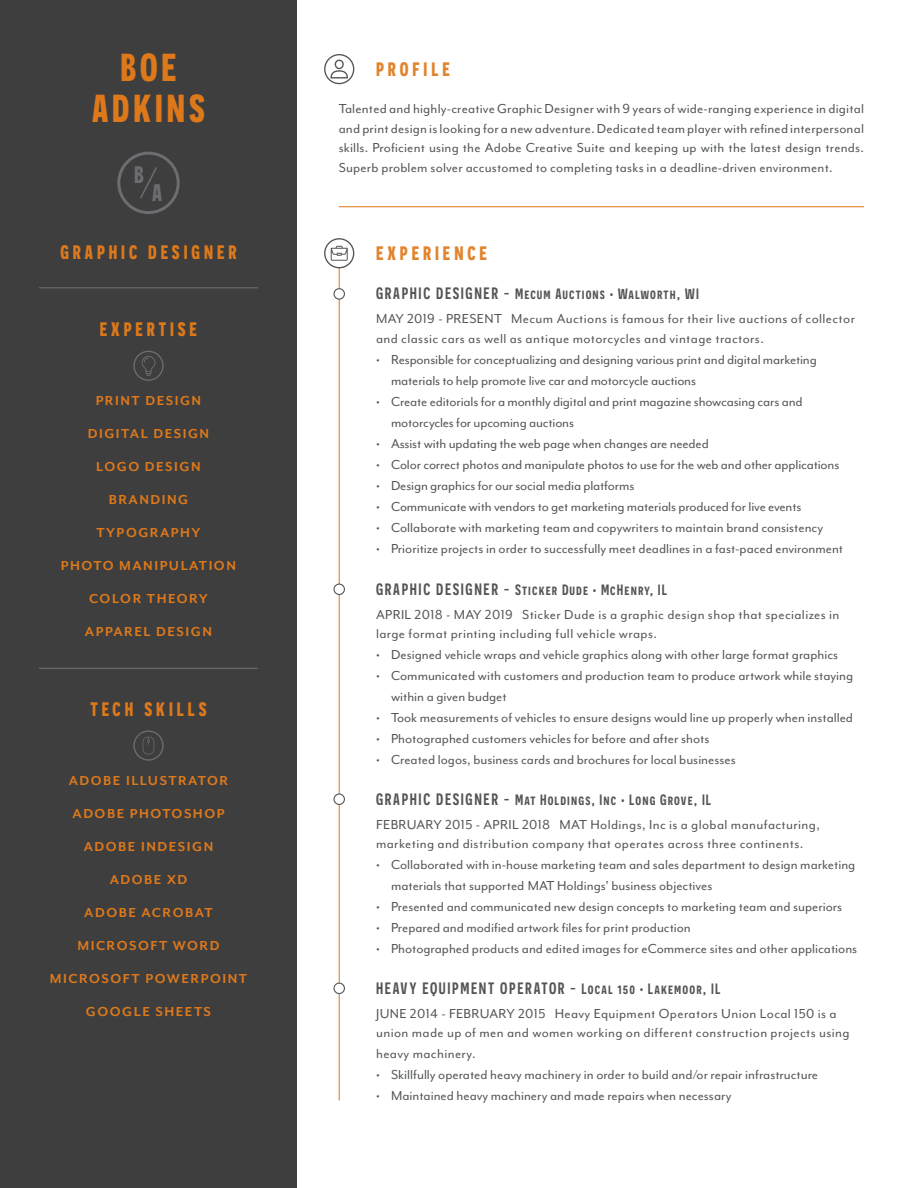
<style>
.page{position:relative;width:918px;height:1188px;background:#fff}
.page>*{position:absolute;margin:0;border:0;box-sizing:border-box;transform-origin:0 0}
.t1{font:700 39px/40.5px "Novecentosanscondensed";letter-spacing:.1em;color:#de791b;text-align:center}
.t2{font:700 24px "Novecentosanscondensed";color:#6c6d70}
.t3{font:700 19.5px "Novecentosanscondensed";letter-spacing:.2em;color:#de791b}
.t4{font:700 19.5px "Novecentosanscondensed";letter-spacing:.2em;color:#e2842e}
.t5{font:600 16.5px "Novecentosanscondensed";letter-spacing:.1em;color:#545557}
.t6{font:15px/21px "Mr Eaves Mod OT";color:#545557}
.t7{font:15px/19.5px "Mr Eaves Mod OT";letter-spacing:.025em;color:#545557}
.t8{font:700 15px "Mr Eaves Mod OT";letter-spacing:.1em;color:#de791b}
.t9{font:600 15px "Novecentosanscondensed";letter-spacing:.075em;color:#545557}
.s1{font-size:16.5px}
.s2{font-size:15px}
</style>
<div class="page">
<div style="left:0;top:0;width:297px;height:1188px;background:#3e3e3f"></div>
<svg style="left:141px;top:356px;width:15px;height:20px"></svg>
<div style="left:133px;top:351px;width:31px;height:30px;border:1px solid #6c6d70;border-radius:50%"></div>
<hr style="left:39px;top:668px;width:219px;height:1px;background:#6c6d70">
<svg style="left:143px;top:737px;width:11px;height:17px"></svg>
<div style="left:133px;top:730px;width:31px;height:31px;border:1px solid #6c6d70;border-radius:50%"></div>
<div style="left:117px;top:152px;width:63px;height:62px;border:3px solid #6c6d70;border-radius:50%"></div>
<svg style="left:140px;top:167px;width:17px;height:32px"></svg>
<hr style="left:39px;top:287px;width:219px;height:1px;background:#6c6d70">
<svg style="left:325px;top:55px;width:29px;height:29px"></svg>
<div style="left:324px;top:54px;width:30px;height:30px;border:1px solid #545557;border-radius:50%"></div>
<svg style="left:330px;top:60px;width:18px;height:18px"></svg>
<hr style="left:339px;top:262px;width:1px;height:838px;background:#e2842e">
<svg style="left:334px;top:289px;width:10px;height:10px"></svg>
<div style="left:333px;top:288px;width:12px;height:12px;border:1px solid #545557;border-radius:50%"></div>
<div style="left:334px;top:584px;width:10px;height:10px;background:#fff;border-radius:50%"></div>
<div style="left:333px;top:584px;width:12px;height:11px;border:1px solid #545557;border-radius:50%"></div>
<svg style="left:334px;top:794px;width:10px;height:10px"></svg>
<div style="left:333px;top:793px;width:12px;height:12px;border:1px solid #545557;border-radius:50%"></div>
<div style="left:334px;top:983px;width:10px;height:11px;background:#fff;border-radius:50%"></div>
<div style="left:333px;top:983px;width:12px;height:11px;border:1px solid #545557;border-radius:50%"></div>
<hr style="left:339px;top:206px;width:525px;height:1px;background:#e2842e">
<svg style="left:325px;top:239px;width:29px;height:29px"></svg>
<div style="left:324px;top:238px;width:30px;height:30px;border:1px solid #545557;border-radius:50%"></div>
<svg style="left:331px;top:246px;width:17px;height:15px"></svg>
<h1 class="t1" style="left:92px;top:47px;width:114px">BOE<br>ADKINS</h1>
<h2 class="t2" style="left:134px;top:160px;width:11px">B</h2>
<h2 class="t2" style="left:152px;top:178px;width:12px">A</h2>
<h3 class="t3" style="left:60px;top:240px;width:178px">GRAPHIC DESIGNER</h3>
<h3 class="t3" style="left:100px;top:317px;width:99px">EXPERTISE</h3>
<p class="t8" style="left:96px;top:392px;width:107px">PRINT DESIGN</p>
<p class="t8" style="left:88px;top:425px;width:123px">DIGITAL DESIGN</p>
<p class="t8" style="left:96px;top:458px;width:106px">LOGO DESIGN</p>
<p class="t8" style="left:109px;top:491px;width:81px">BRANDING</p>
<p class="t8" style="left:96px;top:524px;width:106px">TYPOGRAPHY</p>
<p class="t8" style="left:61px;top:557px;width:177px">PHOTO MANIPULATION</p>
<p class="t8" style="left:89px;top:590px;width:120px">COLOR THEORY</p>
<p class="t8" style="left:85px;top:623px;width:129px">APPAREL DESIGN</p>
<h3 class="t3" style="left:90px;top:697px;width:118px">TECH SKILLS</h3>
<p class="t8" style="left:69px;top:772px;width:161px">ADOBE ILLUSTRATOR</p>
<p class="t8" style="left:73px;top:805px;width:153px">ADOBE PHOTOSHOP</p>
<p class="t8" style="left:84px;top:838px;width:131px">ADOBE INDESIGN</p>
<p class="t8" style="left:110px;top:871px;width:79px">ADOBE XD</p>
<p class="t8" style="left:84px;top:904px;width:130px">ADOBE ACROBAT</p>
<p class="t8" style="left:77px;top:937px;width:144px">MICROSOFT WORD</p>
<p class="t8" style="left:50px;top:970px;width:199px">MICROSOFT POWERPOINT</p>
<p class="t8" style="left:86px;top:1003px;width:127px">GOOGLE SHEETS</p>
<h3 class="t4" style="left:376px;top:58px;width:75px">PROFILE</h3>
<p class="t6" style="left:339px;top:99px;width:527px;line-height:19.5px;text-align:justify">Talented and highly-creative Graphic Designer with 9 years of wide-ranging experience in digital and print design is looking for a new adventure. Dedicated team player with refined interpersonal skills. Proficient using the Adobe Creative Suite and keeping up with the latest design trends.<br>Superb problem solver accustomed to completing tasks in a deadline-driven environment.</p>
<h3 class="t4" style="left:376px;top:242px;width:112px">EXPERIENCE</h3>
<p class="t9" style="left:376px;top:285px;width:325px"><span class="s1">GRAPHIC DESIGNER</span> - Mecum Auctions • Walworth, WI</p>
<p class="t7" style="left:376px;top:309px;width:480px">MAY 2019 - PRESENT Mecum Auctions is famous for their live auctions of collector and classic cars as well as antique motorcycles and vintage tractors.</p>
<p class="t6" style="left:391px;top:349px;width:427px;text-indent:-15px">• Responsible for conceptualizing and designing various print and digital marketing materials to help promote live car and motorcycle auctions</p>
<p class="t6" style="left:391px;top:391px;width:413px;text-indent:-15px">• Create editorials for a monthly digital and print magazine showcasing cars and motorcycles for upcoming auctions</p>
<p class="t6" style="left:376px;top:433px;width:334px">• Assist with updating the web page when changes are needed</p>
<p class="t6" style="left:376px;top:454px;width:465px">• Color correct photos and manipulate photos to use for the web and other applications</p>
<p class="t6" style="left:376px;top:475px;width:260px">• Design graphics for our social media platforms</p>
<p class="t6" style="left:376px;top:496px;width:427px">• Communicate with vendors to get marketing materials produced for live events</p>
<p class="t6" style="left:376px;top:517px;width:449px">• Collaborate with marketing team and copywriters to maintain brand consistency</p>
<p class="t6" style="left:376px;top:538px;width:469px">• Prioritize projects in order to successfully meet deadlines in a fast-paced environment</p>
<p class="t9" style="left:376px;top:581px;width:293px"><span class="s1">GRAPHIC DESIGNER</span> - Sticker Dude • McHenry, IL</p>
<p class="t7" style="left:376px;top:605px;width:465px">APRIL 2018 - MAY 2019 Sticker Dude is a graphic design shop that specializes in large format printing including full vehicle wraps.</p>
<p class="t6" style="left:376px;top:644px;width:464px">• Designed vehicle wraps and vehicle graphics along with other large format graphics</p>
<p class="t6" style="left:391px;top:665px;width:464px;text-indent:-15px">• Communicated with customers and production team to produce artwork while staying within a given budget</p>
<p class="t6" style="left:376px;top:707px;width:479px">• Took measurements of vehicles to ensure designs would line up properly when installed</p>
<p class="t6" style="left:376px;top:728px;width:335px">• Photographed customers vehicles for before and after shots</p>
<p class="t6" style="left:376px;top:749px;width:361px">• Created logos, business cards and brochures for local businesses</p>
<p class="t9" style="left:376px;top:791px;width:337px"><span class="s1">GRAPHIC DESIGNER</span> - Mat Holdings, Inc • Long Grove, IL</p>
<p class="t7" style="left:376px;top:815px;width:445px">FEBRUARY 2015 - APRIL 2018 MAT Holdings, Inc is a global manufacturing, marketing and distribution company that operates across three continents.</p>
<p class="t6" style="left:391px;top:854px;width:466px;text-indent:-15px">• Collaborated with in-house marketing team and sales department to design marketing materials that supported MAT Holdings' business objectives</p>
<p class="t6" style="left:376px;top:896px;width:468px">• Presented and communicated new design concepts to marketing team and superiors</p>
<p class="t6" style="left:376px;top:917px;width:316px">• Prepared and modified artwork files for print production</p>
<p class="t6" style="left:376px;top:938px;width:483px">• Photographed products and edited images for eCommerce sites and other applications</p>
<p class="t5" style="left:376px;top:978px;width:346px">HEAVY EQUIPMENT OPERATOR <span class="s2">- Local 150 • Lakemoor, IL</span></p>
<p class="t7" style="left:376px;top:1004px;width:475px">JUNE 2014 - FEBRUARY 2015 Heavy Equipment Operators Union Local 150 is a union made up of men and women working on different construction projects using</p>
<p class="t7" style="left:376px;top:1044px;width:101px">heavy machinery.</p>
<p class="t6" style="left:376px;top:1064px;width:444px">• Skillfully operated heavy machinery in order to build and/or repair infrastructure</p>
<p class="t6" style="left:376px;top:1085px;width:357px">• Maintained heavy machinery and made repairs when necessary</p>
</div>
